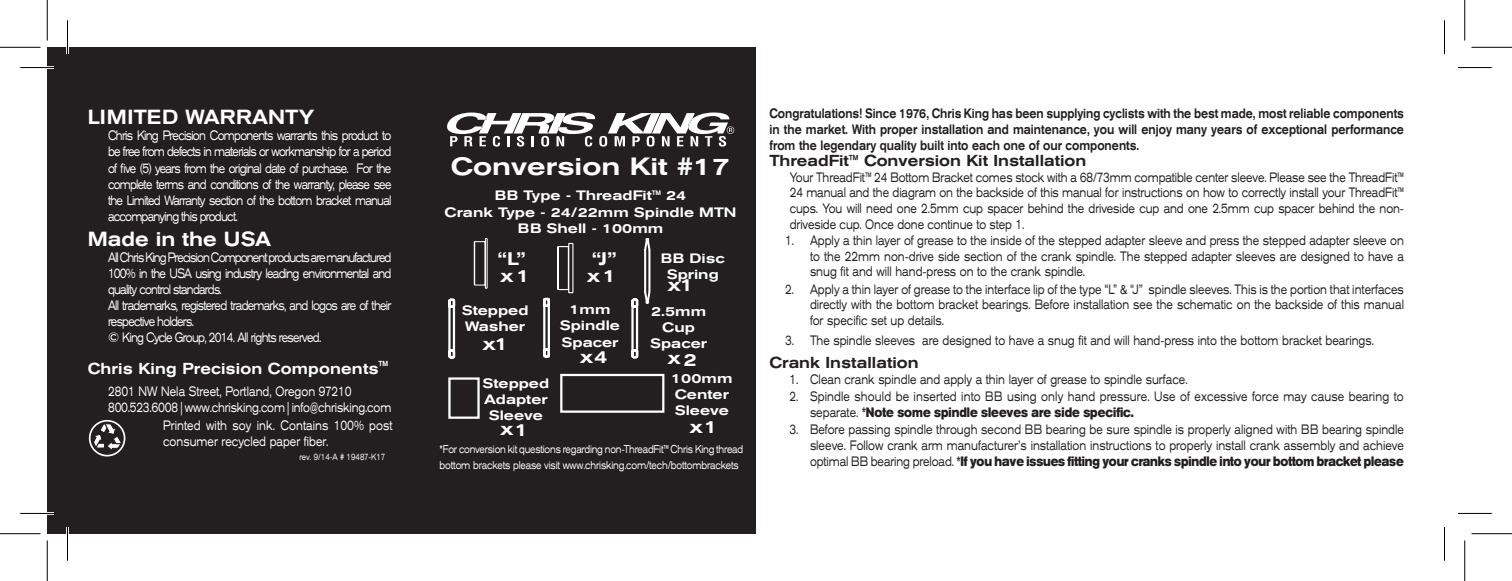
<style>
.page{position:relative;width:1512px;height:581px;background:#fff}
.page>*{position:absolute;margin:0;border:0;box-sizing:border-box;transform-origin:0 0}
.t1{font:500 expanded 24.75px "Akzidenz Grotesk BE";color:#fff}
.Section_Subs_white{font:500 expanded 20.25px "Akzidenz Grotesk BE";color:#fff;scale:.9 1}
.t2{font:500 expanded 18px "Akzidenz Grotesk BE";letter-spacing:.065em;color:#fff}
.Section_Name{font:500 expanded 15.75px "Akzidenz Grotesk BE";color:#231f20;scale:.9 1}
.Section_Subs_white-2{font:500 expanded 15.75px "Akzidenz Grotesk BE";letter-spacing:.01em;color:#fff;scale:.9 1}
.Main_text{font:expanded 13.5px/15.8px "Akzidenz Grotesk BE";color:#231f20;text-align:justify;scale:.7 1}
.Main_text-2{font:expanded 13.5px/16.2px "Akzidenz Grotesk BE";letter-spacing:-.08em;color:#fff;text-align:justify;scale:.7 1}
.Main_text-3{font:500 expanded 13.5px/16px "Akzidenz Grotesk BE";color:#231f20;text-align:justify;scale:.7 1}
.t3{font:500 expanded 13.5px/16.2px "Akzidenz Grotesk BE";color:#fff;text-align:center}
.Main_text-4{font:expanded 13.5px/16.2px "Akzidenz Grotesk BE";letter-spacing:.005em;color:#fff;scale:.7 1}
.Main_text-5{font:expanded 13.5px "Akzidenz Grotesk BE";letter-spacing:-.02em;color:#fff;scale:.7 1}
.Main_text-6{font:expanded 13.5px "Akzidenz Grotesk BE";letter-spacing:-.08em;color:#fff}
.Main_text-7{font:expanded 13.5px "Akzidenz Grotesk BE";color:#fff;scale:.7 1}
.Main_text-8{font:expanded 11.25px/15.8px "Akzidenz Grotesk BE";letter-spacing:-.025em;color:#fff;scale:.7 1}
.Contact_info{font:expanded 9px "Akzidenz Grotesk BE";color:#fff;scale:.7 1}
.s1{font-weight:700}
</style>
<div class="page">
<div style="left:47px;top:47px;width:709px;height:486px;background:#231f20"></div>
<svg style="left:445px;top:112px;width:289px;height:34px"></svg>
<div style="left:89px;top:420px;width:36px;height:36px;border:2px solid #fff;border-radius:50%"></div>
<svg style="left:91px;top:422px;width:31px;height:33px"></svg>
<svg style="left:473px;top:237px;width:15px;height:52px"></svg>
<svg style="left:556px;top:242px;width:18px;height:52px"></svg>
<hr style="left:448px;top:306px;width:3px;height:45px;background:#fff">
<hr style="left:453px;top:306px;width:2px;height:45px;background:#fff">
<svg style="left:448px;top:298px;width:7px;height:10px"></svg>
<svg style="left:448px;top:349px;width:7px;height:9px"></svg>
<div style="left:448px;top:377px;width:32px;height:41px;border:2px solid #fff"></div>
<hr style="left:631px;top:306px;width:3px;height:44px;background:#fff">
<hr style="left:636px;top:306px;width:2px;height:44px;background:#fff">
<svg style="left:631px;top:238px;width:20px;height:69px"></svg>
<svg style="left:631px;top:349px;width:7px;height:9px"></svg>
<div style="left:560px;top:374px;width:104px;height:38px;border:2px solid #fff"></div>
<hr style="left:543px;top:305px;width:2px;height:45px;background:#fff">
<hr style="left:548px;top:305px;width:2px;height:45px;background:#fff">
<svg style="left:543px;top:298px;width:7px;height:9px"></svg>
<svg style="left:543px;top:348px;width:7px;height:9px"></svg>
<hr style="left:20px;top:66px;width:34px;height:3px;background:#fff">
<hr style="left:20px;top:512px;width:34px;height:2px;background:#fff">
<hr style="left:66px;top:20px;width:3px;height:34px;background:#fff">
<hr style="left:66px;top:526px;width:3px;height:34px;background:#fff">
<hr style="left:20px;top:67px;width:34px;height:1px;background:#000">
<hr style="left:1458px;top:67px;width:34px;height:1px;background:#000">
<hr style="left:20px;top:513px;width:34px;height:1px;background:#000">
<hr style="left:1458px;top:513px;width:34px;height:1px;background:#000">
<hr style="left:67px;top:20px;width:1px;height:34px;background:#000">
<hr style="left:67px;top:526px;width:1px;height:34px;background:#000">
<hr style="left:1444px;top:20px;width:1px;height:34px;background:#000">
<hr style="left:1444px;top:526px;width:1px;height:34px;background:#000">
<hr style="left:0;top:47px;width:40px;height:1px;background:#000">
<hr style="left:1472px;top:47px;width:40px;height:1px;background:#000">
<hr style="left:0;top:533px;width:40px;height:1px;background:#000">
<hr style="left:1472px;top:533px;width:40px;height:1px;background:#000">
<hr style="left:47px;top:0;width:1px;height:40px;background:#000">
<hr style="left:47px;top:540px;width:1px;height:40px;background:#000">
<hr style="left:1464px;top:0;width:1px;height:40px;background:#000">
<hr style="left:1464px;top:540px;width:1px;height:40px;background:#000">
<p class="Section_Subs_white" style="left:88px;top:105px;width:253px">LIMITED WARRANTY</p>
<p class="Main_text-2" style="left:108px;top:127px;width:407px">Chris King Precision Components warrants this product to be free from defects in materials or workmanship for a period of five (5) years from the original date of purchase. For the complete terms and conditions of the warranty, please see the Limited Warranty section of the bottom bracket manual accompanying this product.</p>
<p class="Section_Subs_white" style="left:88px;top:227px;width:205px">Made in the USA</p>
<p class="Main_text-2" style="left:108px;top:249px;width:407px">All Chris King Precision Component products are manufactured 100% in the USA using industry leading environmental and quality control standards.</p>
<p class="Main_text-2" style="left:108px;top:297px;width:406px">All trademarks, registered trademarks, and logos are of their respective holders.</p>
<p class="Main_text-6" style="left:108px;top:329px;width:215px">© King Cycle Group, 2014. All rights reserved.</p>
<p class="Section_Subs_white-2" style="left:88px;top:359px;width:336px">Chris King Precision Components™</p>
<p class="Main_text-7" style="left:108px;top:383px;width:349px">2801 NW Nela Street, Portland, Oregon 97210</p>
<p class="Main_text-5" style="left:108px;top:399px;width:406px">800.523.6008 | www.chrisking.com | info@chrisking.com</p>
<p class="Main_text-4" style="left:163px;top:417px;width:329px">Printed with soy ink. Contains 100% post consumer recycled paper fiber.</p>
<p class="Contact_info" style="left:299px;top:452px;width:124px">rev. 9/14-A # 19487-K17</p>
<p class="t1" style="left:451px;top:152px;width:281px">Conversion Kit #17</p>
<p class="t3" style="left:495px;top:188px;width:193px">BB Type - ThreadFit™ 24</p>
<p class="t3" style="left:445px;top:204px;width:293px">Crank Type - 24/22mm Spindle MTN<br>BB Shell - 100mm</p>
<p class="t2" style="left:497px;top:248px;width:30px">“L”</p>
<p class="t2" style="left:500px;top:265px;width:31px">x1</p>
<p class="t3" style="left:462px;top:302px;width:68px;text-align:left">Stepped<br>Washer</p>
<p class="t2" style="left:482px;top:333px;width:28px">x1</p>
<p class="t3" style="left:483px;top:375px;width:68px">Stepped<br>Adapter<br>Sleeve</p>
<p class="t2" style="left:500px;top:418px;width:30px">x1</p>
<p class="t2" style="left:592px;top:248px;width:27px">“J”</p>
<p class="t2" style="left:587px;top:265px;width:31px">x1</p>
<p class="t3" style="left:560px;top:301px;width:62px">1mm<br>Spindle<br>Spacer</p>
<p class="t2" style="left:580px;top:346px;width:29px">x4</p>
<p class="t3" style="left:661px;top:250px;width:65px">BB Disc<br>Spring</p>
<p class="t2" style="left:668px;top:274px;width:28px">x1</p>
<p class="t3" style="left:650px;top:303px;width:58px">2.5mm<br>Cup<br>Spacer</p>
<p class="t2" style="left:668px;top:347px;width:15px">x</p>
<p class="t2" style="left:684px;top:349px;width:15px">2</p>
<p class="t3" style="left:671px;top:370px;width:63px;text-align:left">100mm<br>Center<br>Sleeve</p>
<p class="t2" style="left:689px;top:416px;width:30px">x1</p>
<p class="Main_text-8" style="left:440px;top:441px;width:435px">*For conversion kit questions regarding non-ThreadFit™ Chris King thread bottom brackets please visit www.chrisking.com/tech/bottombrackets</p>
<p class="Main_text-3" style="left:770px;top:106px;width:908px">Congratulations! Since 1976, Chris King has been supplying cyclists with the best made, most reliable components in the market. With proper installation and maintenance, you will enjoy many years of exceptional performance from the legendary quality built into each one of our components.</p>
<p class="Section_Name" style="left:770px;top:151px;width:354px">ThreadFit™ Conversion Kit Installation</p>
<p class="Main_text" style="left:790px;top:169px;width:879px">Your ThreadFit™ 24 Bottom Bracket comes stock with a 68/73mm compatible center sleeve. Please see the ThreadFit™ 24 manual and the diagram on the backside of this manual for instructions on how to correctly install your ThreadFit™ cups. You will need one 2.5mm cup spacer behind the driveside cup and one 2.5mm cup spacer behind the non&shy;driveside cup. Once done continue to step 1.</p>
<p class="Main_text" style="left:810px;top:232px;width:850px;text-indent:-25px">1. Apply a thin layer of grease to the inside of the stepped adapter sleeve and press the stepped adapter sleeve on to the 22mm non-drive side section of the crank spindle. The stepped adapter sleeves are designed to have a snug fit and will hand-press on to the crank spindle.</p>
<p class="Main_text" style="left:810px;top:281px;width:850px;text-indent:-25px">2. Apply a thin layer of grease to the interface lip of the type “L” &amp; “J” spindle sleeves. This is the portion that interfaces directly with the bottom bracket bearings. Before installation see the schematic on the backside of this manual for specific set up details.</p>
<p class="Main_text" style="left:785px;top:332px;width:843px">3. The spindle sleeves are designed to have a snug fit and will hand-press into the bottom bracket bearings.</p>
<p class="Section_Name" style="left:770px;top:353px;width:167px">Crank Installation</p>
<p class="Main_text" style="left:790px;top:371px;width:570px">1. Clean crank spindle and apply a thin layer of grease to spindle surface.</p>
<p class="Main_text" style="left:810px;top:388px;width:850px;text-indent:-20px">2. Spindle should be inserted into BB using only hand pressure. Use of excessive force may cause bearing to separate. <span class="s1">*Note some spindle sleeves are side specific.</span></p>
<p class="Main_text" style="left:810px;top:422px;width:850px;text-indent:-20px">3. Before passing spindle through second BB bearing be sure spindle is properly aligned with BB bearing spindle sleeve. Follow crank arm manufacturer’s installation instructions to properly install crank assembly and achieve optimal BB bearing preload. <span class="s1">*If you have issues fitting your cranks spindle into your bottom bracket please</span></p>
</div>
